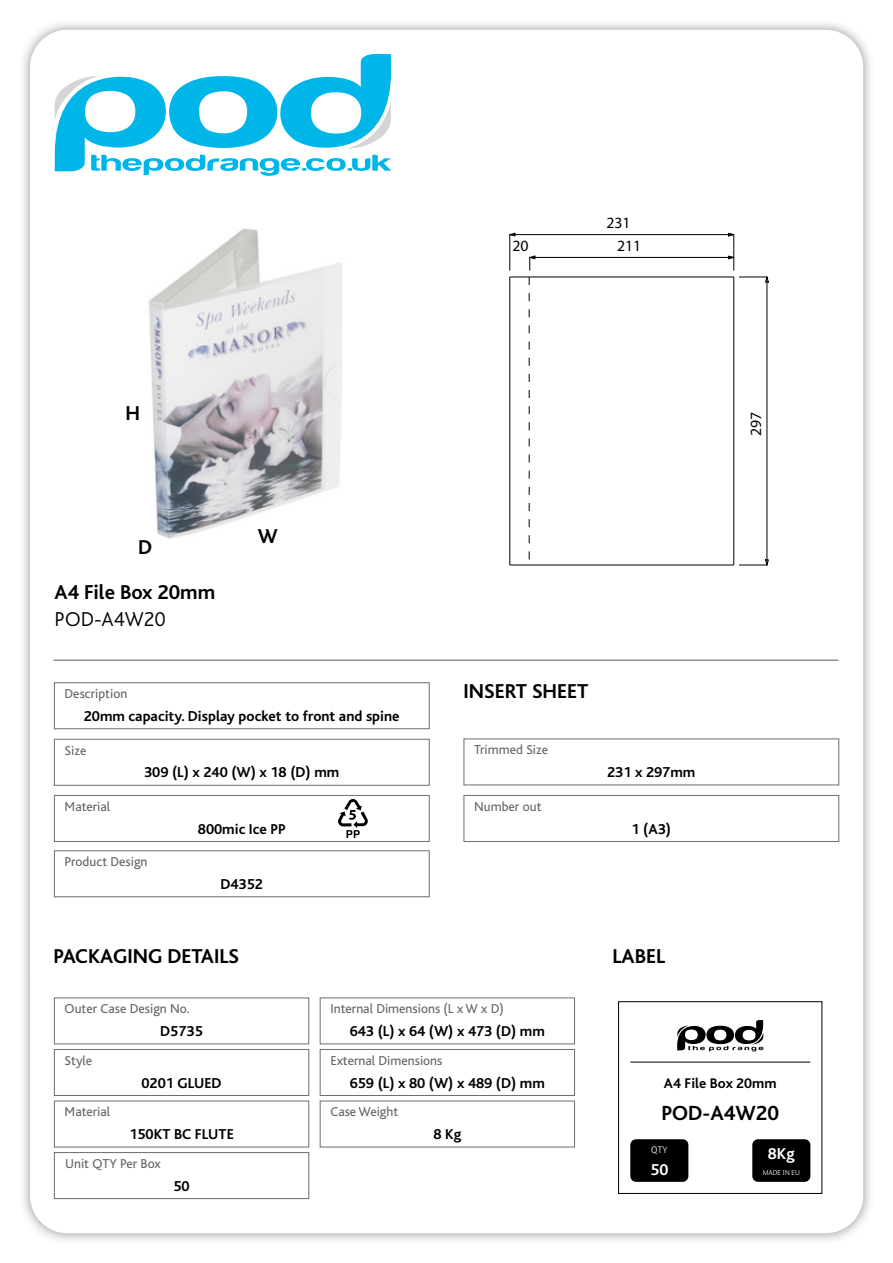
<style>
.page{position:relative;width:893px;height:1263px;background:#fff}
.page>*{position:absolute;margin:0;border:0;box-sizing:border-box;transform-origin:0 0}
.t1{font:700 21.45px "Bliss";color:#000}
.t2{font:700 21px "Bliss";color:#000}
.t3{font:300 21px "Bliss";color:#000}
.t4{font:700 16.5px "Bliss";color:#fff}
.t5{font:15.75px "Myriad Pro";color:#000}
.t6{font:700 15px "Bliss";color:#000}
.t7{font:700 14.55px "Bliss";color:#000}
.t8{font:13.5px "Bliss";color:#636466}
.t9{font:300 9.6px "Xerox Sans";color:#fff}
.t10{font:300 7.2px "Xerox Sans";color:#fff}
</style>
<div class="page">
<hr style="left:53px;top:660px;width:785px;height:1px;background:#58595b">
<div style="left:54px;top:682px;width:375px;height:47px;background:#fff;border:1px solid #6d6e71"></div>
<div style="left:54px;top:739px;width:375px;height:46px;background:#fff;border:1px solid #6d6e71"></div>
<div style="left:464px;top:795px;width:375px;height:47px;background:#fff;border:1px solid #6d6e71"></div>
<div style="left:54px;top:795px;width:375px;height:47px;background:#fff;border:1px solid #6d6e71"></div>
<div style="left:54px;top:850px;width:375px;height:47px;background:#fff;border:1px solid #6d6e71"></div>
<div style="left:54px;top:1049px;width:255px;height:47px;background:#fff;border:1px solid #6d6e71"></div>
<div style="left:320px;top:1049px;width:255px;height:47px;background:#fff;border:1px solid #6d6e71"></div>
<div style="left:54px;top:1152px;width:255px;height:47px;background:#fff;border:1px solid #6d6e71"></div>
<img style="left:149px;top:228px;width:193px;height:311px">
<svg style="left:338px;top:799px;width:30px;height:39px"></svg>
<svg style="left:677px;top:1020px;width:86px;height:31px"></svg>
<div style="left:752px;top:1139px;width:58px;height:43px;background:#000;border-radius:6px"></div>
<div style="left:630px;top:1139px;width:58px;height:43px;background:#000;border-radius:6px"></div>
<hr style="left:630px;top:1062px;width:180px;height:1px;background:#000">
<div style="left:618px;top:1001px;width:204px;height:193px;border:1px solid #000"></div>
<svg style="left:55px;top:54px;width:336px;height:122px"></svg>
<hr style="left:733px;top:235px;width:1px;height:35px;background:#000">
<hr style="left:509px;top:235px;width:1px;height:35px;background:#000">
<svg style="left:529px;top:255px;width:7px;height:15px"></svg>
<hr style="left:530px;top:257px;width:203px;height:1px;background:#000">
<svg style="left:509px;top:232px;width:7px;height:5px"></svg>
<hr style="left:510px;top:234px;width:223px;height:1px;background:#000">
<svg style="left:728px;top:232px;width:7px;height:5px"></svg>
<svg style="left:728px;top:255px;width:7px;height:5px"></svg>
<svg style="left:739px;top:559px;width:30px;height:7px"></svg>
<hr style="left:767px;top:277px;width:1px;height:288px;background:#000">
<svg style="left:739px;top:276px;width:30px;height:7px"></svg>
<hr style="left:509px;top:277px;width:1px;height:288px;background:#010101">
<hr style="left:529px;top:277px;width:205px;height:1px;background:#010101">
<hr style="left:529px;top:565px;width:205px;height:1px;background:#010101">
<hr style="left:733px;top:277px;width:1px;height:288px;background:#010101">
<svg style="left:510px;top:277px;width:20px;height:289px"></svg>
<p class="t5" style="left:606px;top:213px;width:26px">231</p>
<p class="t5" style="left:512px;top:236px;width:18px">20</p>
<p class="t5" style="left:617px;top:236px;width:26px">211</p>
<h2 class="t2" style="left:126px;top:402px;width:16px">H</h2>
<h2 class="t2" style="left:138px;top:536px;width:16px">D</h2>
<h2 class="t2" style="left:55px;top:581px;width:162px">A4 File Box 20mm</h2>
<h2 class="t3" style="left:55px;top:608px;width:112px">POD-A4W20</h2>
<p class="t8" style="left:65px;top:686px;width:64px">Description</p>
<h2 class="t2" style="left:258px;top:525px;width:21px">W</h2>
<p class="t6" style="left:84px;top:708px;width:317px">20mm capacity. Display pocket to front and spine</p>
<h2 class="t2" style="left:464px;top:680px;width:126px">INSERT SHEET</h2>
<p class="t8" style="left:65px;top:743px;width:23px">Size</p>
<p class="t8" style="left:474px;top:743px;width:75px">Trimmed Size</p>
<p class="t6" style="left:144px;top:765px;width:197px">309 (L) x 240 (W) x 18 (D) mm</p>
<p class="t6" style="left:607px;top:764px;width:90px">231 x 297mm</p>
<p class="t8" style="left:65px;top:799px;width:47px">Material</p>
<p class="t8" style="left:474px;top:799px;width:69px">Number out</p>
<p class="t8" style="left:65px;top:854px;width:84px">Product Design</p>
<p class="t6" style="left:198px;top:821px;width:89px">800mic Ice PP</p>
<p class="t6" style="left:631px;top:821px;width:41px">1 (A3)</p>
<p class="t6" style="left:220px;top:876px;width:44px">D4352</p>
<h2 class="t2" style="left:53px;top:945px;width:187px">PACKAGING DETAILS</h2>
<h2 class="t2" style="left:613px;top:945px;width:54px">LABEL</h2>
<p class="t8" style="left:65px;top:1002px;width:126px">Outer Case Design No.</p>
<p class="t8" style="left:330px;top:1002px;width:175px">Internal Dimensions (L x W x D)</p>
<p class="t6" style="left:160px;top:1023px;width:44px">D5735</p>
<p class="t6" style="left:350px;top:1023px;width:197px">643 (L) x 64 (W) x 473 (D) mm</p>
<p class="t5" style="left:746px;top:436px;width:26px;rotate:-90deg">297</p>
<p class="t8" style="left:65px;top:1053px;width:29px">Style</p>
<p class="t8" style="left:330px;top:1053px;width:114px">External Dimensions</p>
<p class="t8" style="left:65px;top:1105px;width:47px">Material</p>
<p class="t6" style="left:141px;top:1075px;width:82px">0201 GLUED</p>
<p class="t6" style="left:350px;top:1075px;width:197px">659 (L) x 80 (W) x 489 (D) mm</p>
<p class="t6" style="left:129px;top:1126px;width:106px">150KT BC FLUTE</p>
<p class="t8" style="left:330px;top:1105px;width:69px">Case Weight</p>
<p class="t6" style="left:433px;top:1126px;width:29px">8 Kg</p>
<p class="t8" style="left:65px;top:1156px;width:97px">Unit QTY Per Box</p>
<p class="t6" style="left:173px;top:1178px;width:18px">50</p>
<p class="t7" style="left:664px;top:1076px;width:114px">A4 File Box 20mm</p>
<h1 class="t1" style="left:661px;top:1101px;width:119px">POD-A4W20</h1>
<p class="t4" style="left:768px;top:1144px;width:28px">8Kg</p>
<p class="t4" style="left:650px;top:1161px;width:19px">50</p>
<p class="t10" style="left:763px;top:1168px;width:39px">MADE IN EU</p>
<p class="t9" style="left:651px;top:1143px;width:18px">QTY</p>
</div>
